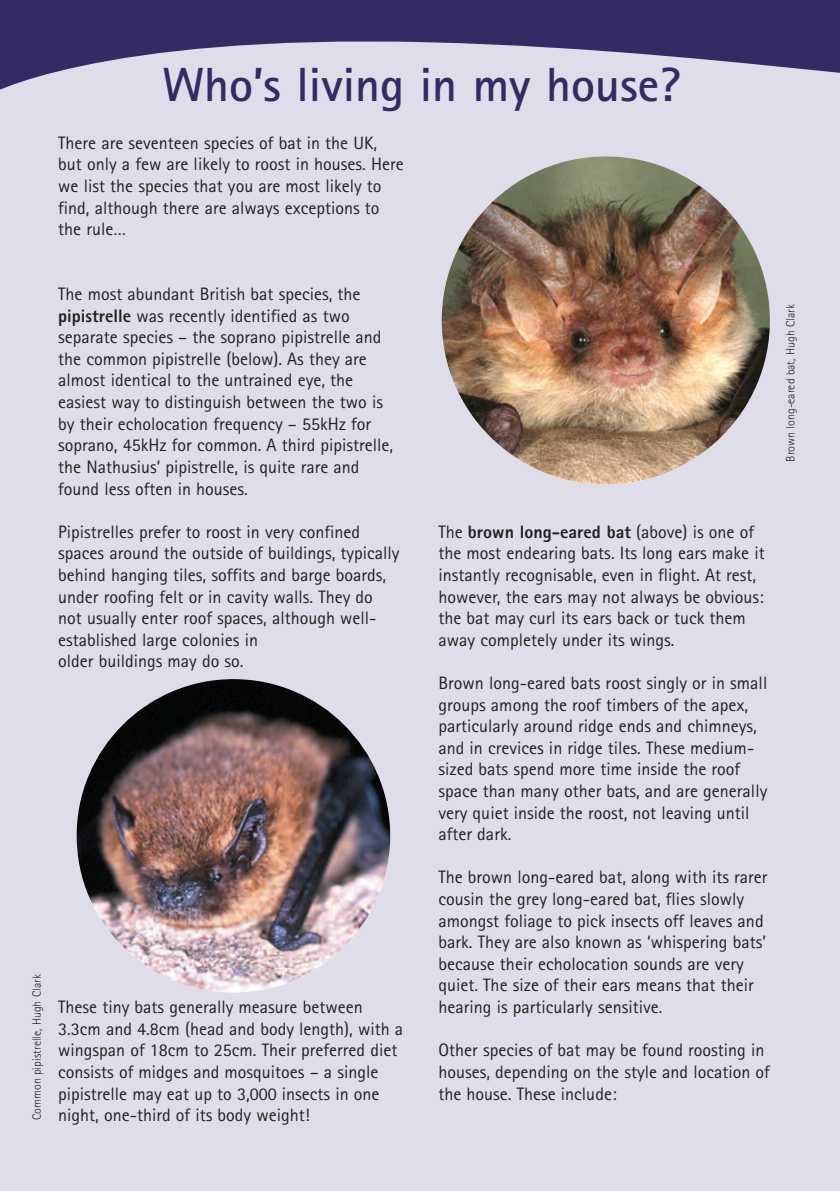
<style>
.page{position:relative;width:840px;height:1191px;background:#fff}
.page>*{position:absolute;margin:0;border:0;box-sizing:border-box;transform-origin:0 0}
.t1{font:700 48px "Rotis Sans Serif";color:#342b65}
.t2{font:18px/21.6px "Rotis Sans Serif";color:#231f20}
.t3{font:300 12px "Rotis Sans Serif";color:#231f20}
.s1{font-weight:800}
</style>
<div class="page">
<div style="left:0;top:0;width:839px;height:1191px;background:#dfdde9"></div>
<svg style="left:0;top:0;width:839px;height:90px;fill:#342b65"></svg>
<img style="left:77px;top:679px;width:313px;height:313px;border-radius:50%">
<img style="left:441px;top:156px;width:328px;height:328px;border-radius:50%">
<h1 class="t1" style="left:162px;top:68px;width:519px">Who’s living in my house?</h1>
<p class="t2" style="left:58px;top:134px;width:347px">There are seventeen species of bat in the UK, but only a few are likely to roost in houses. Here we list the species that you are most likely to find, although there are always exceptions to the rule…</p>
<p class="t2" style="left:58px;top:285px;width:336px">The most abundant British bat species, the <span class="s1">pipistrelle</span> was recently identified as two separate species – the soprano pipistrelle and the common pipistrelle (below). As they are almost identical to the untrained eye, the easiest way to distinguish between the two is by their echolocation frequency – 55kHz for soprano, 45kHz for common. A third pipistrelle, the Nathusius’ pipistrelle, is quite rare and found less often in houses.</p>
<p class="t2" style="left:58px;top:522px;width:343px">Pipistrelles prefer to roost in very confined spaces around the outside of buildings, typically behind hanging tiles, soffits and barge boards, under roofing felt or in cavity walls. They do not usually enter roof spaces, although well&shy;established large colonies in<br>older buildings may do so.</p>
<p class="t3" style="left:32px;top:1120px;width:147px;rotate:-90deg">Common pipistrelle, Hugh Clark</p>
<p class="t2" style="left:58px;top:998px;width:346px">These tiny bats generally measure between 3.3cm and 4.8cm (head and body length), with a wingspan of 18cm to 25cm. Their preferred diet consists of midges and mosquitoes – a single pipistrelle may eat up to 3,000 insects in one night, one-third of its body weight!</p>
<p class="t3" style="left:785px;top:461px;width:159px;rotate:-90deg">Brown long-eared bat, Hugh Clark</p>
<p class="t2" style="left:438px;top:522px;width:327px">The <span class="s1">brown long-eared bat</span> (above) is one of the most endearing bats. Its long ears make it instantly recognisable, even in flight. At rest, however, the ears may not always be obvious: the bat may curl its ears back or tuck them away completely under its wings.</p>
<p class="t2" style="left:438px;top:674px;width:330px">Brown long-eared bats roost singly or in small groups among the roof timbers of the apex, particularly around ridge ends and chimneys, and in crevices in ridge tiles. These medium&shy;sized bats spend more time inside the roof space than many other bats, and are generally very quiet inside the roost, not leaving until after dark.</p>
<p class="t2" style="left:438px;top:868px;width:330px">The brown long-eared bat, along with its rarer cousin the grey long-eared bat, flies slowly amongst foliage to pick insects off leaves and bark. They are also known as ‘whispering bats’ because their echolocation sounds are very quiet. The size of their ears means that their hearing is particularly sensitive.</p>
<p class="t2" style="left:438px;top:1041px;width:333px">Other species of bat may be found roosting in houses, depending on the style and location of the house. These include:</p>
</div>
